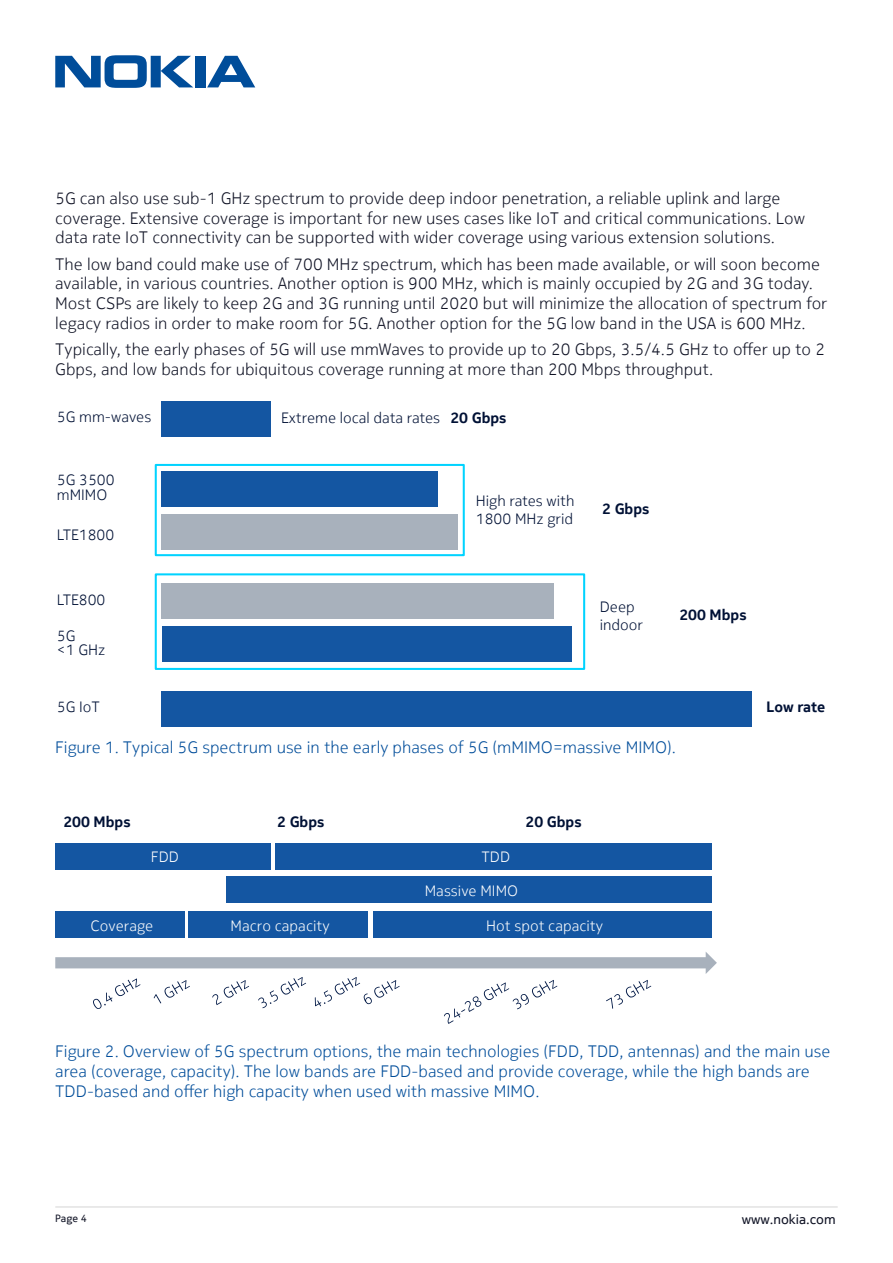
<style>
.page{position:relative;width:893px;height:1263px;background:#fff}
.page>*{position:absolute;margin:0;border:0;box-sizing:border-box;transform-origin:0 0}
.t1{font:300 16.5px/19.8px "Nokia Pure Text";color:#101325}
.t2{font:300 16.5px/19.8px "Nokia Pure Text";color:#004d9a}
.t3{font:300 15px/17.7px "Nokia Pure Text";color:#001135}
.t4{font:300 15px "Nokia Pure Text";color:#fff}
.t5{font:500 15px "Nokia Pure Text";color:#001135}
.t6{font:13.5px "Nokia Pure Text";color:#101325}
.t7{font:10.5px "Nokia Pure Text";color:#101325}
.t8{font:700 6.75px "Arial";color:#fff}
</style>
<div class="page">
<svg style="left:55px;top:55px;width:138px;height:33px"></svg>
<div style="left:195px;top:56px;width:10px;height:31px;background:#004d9a"></div>
<svg style="left:207px;top:56px;width:48px;height:31px"></svg>
<hr style="left:55px;top:1206px;width:783px;height:2px;background:#e3e3e3">
<div style="left:162px;top:583px;width:392px;height:36px;background:#a8b1bc"></div>
<div style="left:162px;top:626px;width:410px;height:35px;background:#1456a2"></div>
<div style="left:162px;top:514px;width:296px;height:35px;background:#a8b1bc"></div>
<div style="left:162px;top:472px;width:276px;height:35px;background:#1456a2"></div>
<div style="left:155px;top:573px;width:430px;height:97px;border:2px solid #00d3ff"></div>
<div style="left:155px;top:464px;width:310px;height:92px;border:2px solid #00d3ff"></div>
<div style="left:162px;top:401px;width:109px;height:36px;background:#1456a2"></div>
<div style="left:162px;top:691px;width:590px;height:35px;background:#1456a2"></div>
<div style="left:55px;top:911px;width:129px;height:27px;background:#1456a2"></div>
<div style="left:188px;top:911px;width:180px;height:27px;background:#1456a2"></div>
<svg style="left:55px;top:952px;width:662px;height:72px"></svg>
<div style="left:227px;top:876px;width:485px;height:27px;background:#1456a2"></div>
<div style="left:373px;top:911px;width:339px;height:27px;background:#1456a2"></div>
<div style="left:275px;top:843px;width:437px;height:26px;background:#1456a2"></div>
<div style="left:55px;top:843px;width:215px;height:26px;background:#1456a2"></div>
<p class="t1" style="left:55px;top:188px;width:751px">5G can also use sub-1 GHz spectrum to provide deep indoor penetration, a reliable uplink and large coverage. Extensive coverage is important for new uses cases like IoT and critical communications. Low data rate IoT connectivity can be supported with wider coverage using various extension solutions.</p>
<p class="t1" style="left:55px;top:254px;width:774px">The low band could make use of 700 MHz spectrum, which has been made available, or will soon become available, in various countries. Another option is 900 MHz, which is mainly occupied by 2G and 3G today.<br>Most CSPs are likely to keep 2G and 3G running until 2020 but will minimize the allocation of spectrum for legacy radios in order to make room for 5G. Another option for the 5G low band in the USA is 600 MHz.</p>
<p class="t1" style="left:55px;top:339px;width:771px">Typically, the early phases of 5G will use mmWaves to provide up to 20 Gbps, 3.5/4.5 GHz to offer up to 2<br>Gbps, and low bands for ubiquitous coverage running at more than 200 Mbps throughput.</p>
<p class="t3" style="left:57px;top:408px;width:96px">5G mm-waves</p>
<p class="t3" style="left:57px;top:472px;width:59px;line-height:15px">5G 3500 mMIMO</p>
<p class="t3" style="left:57px;top:525px;width:59px">LTE1800</p>
<p class="t3" style="left:57px;top:591px;width:50px">LTE800</p>
<p class="t3" style="left:57px;top:629px;width:50px;line-height:13.6px">5G<br>&lt;1 GHz</p>
<p class="t3" style="left:281px;top:409px;width:161px">Extreme local data rates</p>
<p class="t5" style="left:450px;top:408px;width:58px">20 Gbps</p>
<p class="t3" style="left:476px;top:492px;width:100px">High rates with<br>1800 MHz grid</p>
<p class="t5" style="left:602px;top:499px;width:49px">2 Gbps</p>
<p class="t3" style="left:600px;top:598px;width:45px">Deep indoor</p>
<p class="t5" style="left:679px;top:605px;width:69px">200 Mbps</p>
<p class="t3" style="left:57px;top:698px;width:45px">5G IoT</p>
<p class="t5" style="left:766px;top:697px;width:60px">Low rate</p>
<p class="t2" style="left:55px;top:737px;width:622px">Figure 1. Typical 5G spectrum use in the early phases of 5G (mMIMO=massive MIMO).</p>
<p class="t5" style="left:63px;top:812px;width:69px">200 Mbps</p>
<p class="t5" style="left:277px;top:812px;width:49px">2 Gbps</p>
<p class="t5" style="left:526px;top:812px;width:58px">20 Gbps</p>
<p class="t4" style="left:151px;top:847px;width:30px">FDD</p>
<p class="t4" style="left:481px;top:847px;width:30px">TDD</p>
<p class="t4" style="left:90px;top:916px;width:64px">Coverage</p>
<p class="t4" style="left:231px;top:916px;width:101px">Macro capacity</p>
<p class="t8" style="left:243px;top:918px;width:20px">B 122</p>
<p class="t8" style="left:320px;top:918px;width:20px">B 218</p>
<p class="t8" style="left:282px;top:918px;width:20px">B 192</p>
<p class="t4" style="left:425px;top:881px;width:95px">Massive MIMO</p>
<p class="t4" style="left:486px;top:916px;width:118px">Hot spot capacity</p>
<p class="t2" style="left:55px;top:1041px;width:777px">Figure 2. Overview of 5G spectrum options, the main technologies (FDD, TDD, antennas) and the main use area (coverage, capacity). The low bands are FDD-based and provide coverage, while the high bands are<br>TDD-based and offer high capacity when used with massive MIMO.</p>
<p class="t7" style="left:55px;top:1211px;width:33px">Page 4</p>
<p class="t6" style="left:742px;top:1211px;width:96px">www.nokia.com</p>
</div>
